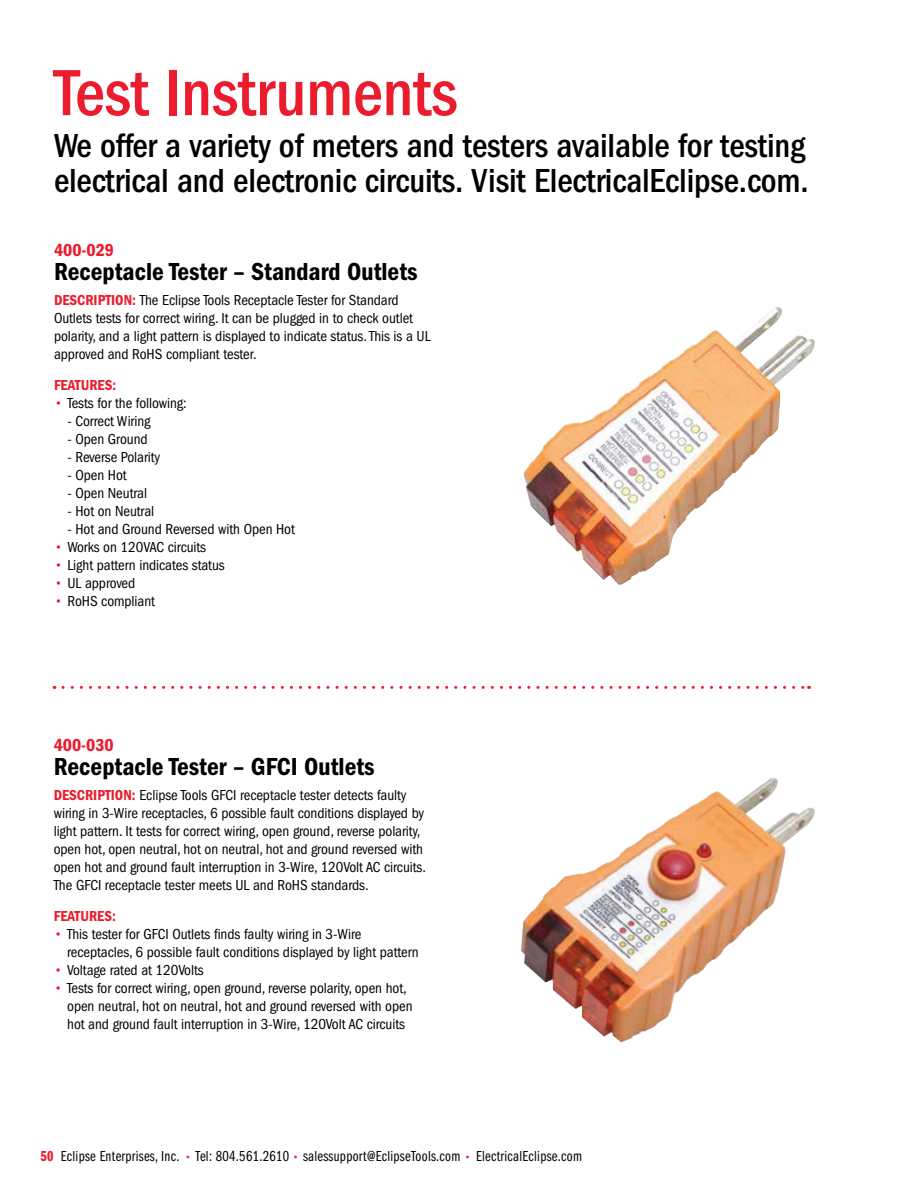
<style>
.page{position:relative;width:918px;height:1188px;background:#fff}
.page>*{position:absolute;margin:0;border:0;box-sizing:border-box;transform-origin:0 0}
.t1{font:500 condensed 67.5px "ITC Franklin Gothic Std";letter-spacing:-.005em;color:#eb1c2d}
.t2{font:500 condensed 34.5px/34.5px "ITC Franklin Gothic Std";letter-spacing:-.005em;color:#000}
.t3{font:25.5px "ITC Franklin Gothic Std Dm Cd";color:#000}
.t4{font:18px "ITC Franklin Gothic Std Dm Cd";color:#eb1c2d}
.t5{font:condensed 15px/18px "ITC Franklin Gothic Std";letter-spacing:-.005em;color:#000}
.t6{font:15px "ITC Franklin Gothic Std Bk Cp";letter-spacing:.02em;color:#000}
.t7{font:15px "ITC Franklin Gothic Std Dm Cd";color:#eb1c2d}
.s1{font-family:"ITC Franklin Gothic Std Dm Cd";font-stretch:normal;color:#eb1c2d}
.s2{font-weight:500;font-stretch:normal;color:#eb1c2d}
.s3{font-family:"ITC Franklin Gothic Std Dm Cp";color:#eb1c2d}
.s4{font-family:"ITC Franklin Gothic Std";font-weight:500;font-size:12px;color:#eb1c2d}
</style>
<div class="page">
<img style="left:521px;top:778px;width:294px;height:264px">
<img style="left:524px;top:307px;width:291px;height:278px">
<svg style="left:63px;top:686px;width:747px;height:3px"></svg>
<h1 class="t1" style="left:54px;top:55px;width:405px">Test Instruments</h1>
<h2 class="t2" style="left:54px;top:129px;width:756px">We offer a variety of meters and testers available for testing electrical and electronic circuits. Visit ElectricalEclipse.com.</h2>
<p class="t4" style="left:54px;top:240px;width:62px">400-029</p>
<h3 class="t3" style="left:54px;top:257px;width:365px">Receptacle Tester – Standard Outlets</h3>
<p class="t5" style="left:54px;top:291px;width:378px"><span class="s1">DESCRIPTION:</span> The Eclipse Tools Receptacle Tester for Standard Outlets tests for correct wiring. It can be plugged in to check outlet polarity, and a light pattern is displayed to indicate status. This is a UL approved and RoHS compliant tester.</p>
<p class="t7" style="left:54px;top:377px;width:64px">FEATURES:</p>
<p class="t5" style="left:54px;top:395px;width:134px"><span class="s2">•</span> Tests for the following:</p>
<p class="t5" style="left:68px;top:413px;width:85px">- Correct Wiring</p>
<p class="t5" style="left:68px;top:431px;width:82px">- Open Ground</p>
<p class="t5" style="left:68px;top:449px;width:94px">- Reverse Polarity</p>
<p class="t5" style="left:68px;top:467px;width:61px">- Open Hot</p>
<p class="t5" style="left:68px;top:485px;width:81px">- Open Neutral</p>
<p class="t5" style="left:68px;top:503px;width:88px">- Hot on Neutral</p>
<p class="t5" style="left:68px;top:521px;width:229px">- Hot and Ground Reversed with Open Hot</p>
<p class="t5" style="left:54px;top:539px;width:154px"><span class="s2">•</span> Works on 120VAC circuits</p>
<p class="t5" style="left:54px;top:557px;width:172px"><span class="s2">•</span> Light pattern indicates status</p>
<p class="t5" style="left:54px;top:575px;width:83px"><span class="s2">•</span> UL approved</p>
<p class="t5" style="left:54px;top:593px;width:103px"><span class="s2">•</span> RoHS compliant</p>
<p class="t4" style="left:54px;top:735px;width:62px">400-030</p>
<h3 class="t3" style="left:54px;top:752px;width:323px">Receptacle Tester – GFCI Outlets</h3>
<p class="t5" style="left:54px;top:786px;width:374px"><span class="s1">DESCRIPTION:</span> Eclipse Tools GFCI receptacle tester detects faulty wiring in 3-Wire receptacles, 6 possible fault conditions displayed by light pattern. It tests for correct wiring, open ground, reverse polarity, open hot, open neutral, hot on neutral, hot and ground reversed with open hot and ground fault interruption in 3-Wire, 120Volt AC circuits.<br>The GFCI receptacle tester meets UL and RoHS standards.</p>
<p class="t7" style="left:54px;top:908px;width:64px">FEATURES:</p>
<p class="t5" style="left:67px;top:926px;width:353px;text-indent:-14px"><span class="s2">•</span> This tester for GFCI Outlets finds faulty wiring in 3-Wire receptacles, 6 possible fault conditions displayed by light pattern</p>
<p class="t5" style="left:54px;top:962px;width:152px"><span class="s2">•</span> Voltage rated at 120Volts</p>
<p class="t5" style="left:67px;top:980px;width:347px;text-indent:-14px"><span class="s2">•</span> Tests for correct wiring, open ground, reverse polarity, open hot, open neutral, hot on neutral, hot and ground reversed with open hot and ground fault interruption in 3-Wire, 120Volt AC circuits</p>
<p class="t6" style="left:41px;top:1148px;width:543px"><span class="s3">50</span> Eclipse Enterprises, Inc. <span class="s4">•</span> Tel: 804.561.2610 <span class="s4">•</span> salessupport@EclipseTools.com <span class="s4">•</span> ElectricalEclipse.com</p>
</div>
